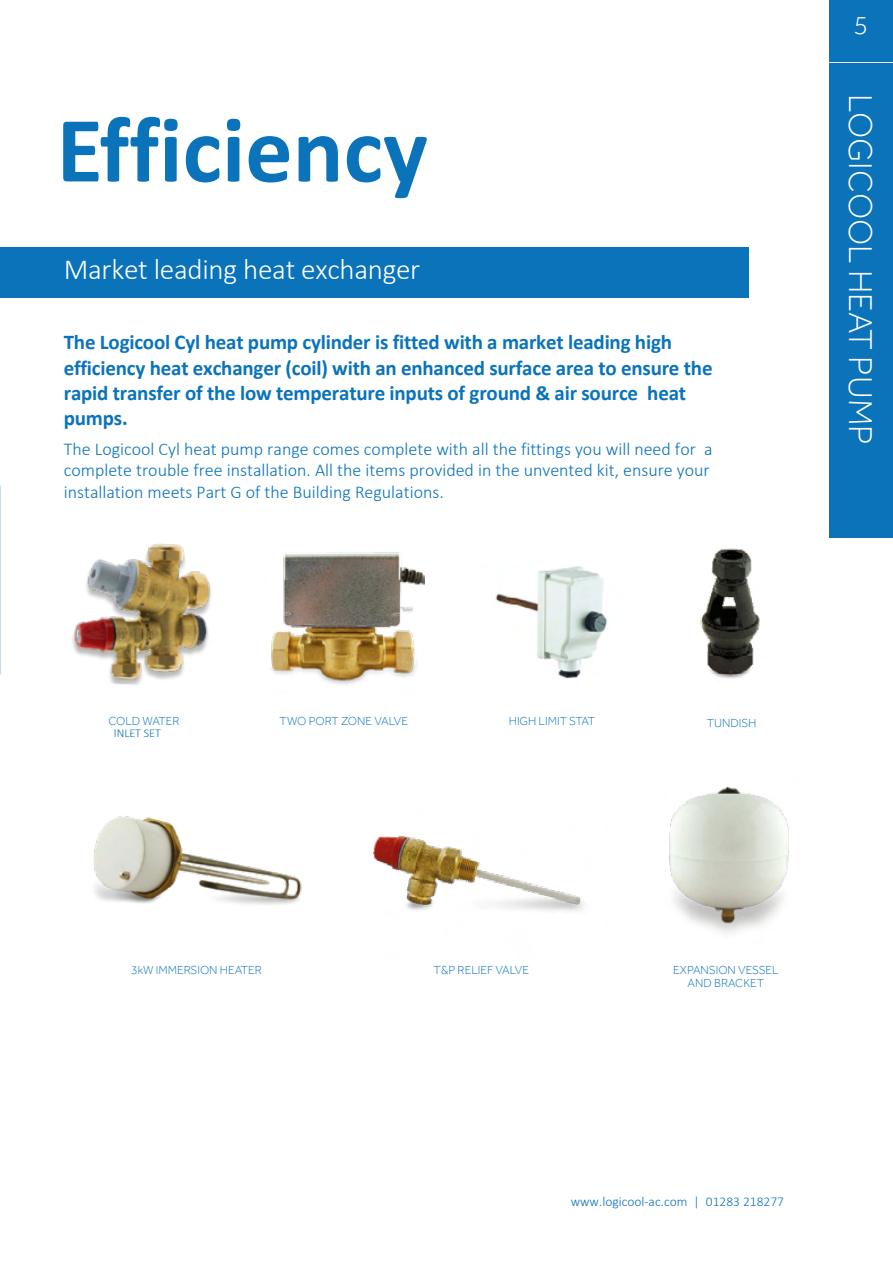
<style>
.page{position:relative;width:893px;height:1263px;background:#fff}
.page>*{position:absolute;margin:0;border:0;box-sizing:border-box;transform-origin:0 0}
.t1{font:700 94.5px "Calibri";color:#0a73ba}
.t2{font:300 33.9px "Effra";color:#fff}
.t3{font:300 29.25px "Calibri";letter-spacing:-.01em;color:#fff}
.t4{font:300 27px "Effra";color:#fff}
.t5{font:700 21px/25.2px "Calibri";letter-spacing:-.01em;color:#0a73ba}
.t6{font:300 18px/21.6px "Calibri";color:#0a73ba}
.t7{font:300 13.5px "Calibri";color:#0a73ba}
.Table_body{font:300 12px/12.6px "Effra";color:#0a73ba}
.s1{font-family:"Calibri"}
</style>
<div class="page">
<div style="left:829px;top:0;width:64px;height:63px;background:#0a73ba"></div>
<hr style="left:0;top:322px;width:1px;height:941px;background:#dee4e9">
<hr style="left:829px;top:62px;width:64px;height:2px;background:#fff">
<div style="left:829px;top:64px;width:64px;height:474px;background:#0a73ba"></div>
<img style="left:271px;top:552px;width:153px;height:133px">
<img style="left:495px;top:566px;width:113px;height:113px">
<img style="left:72px;top:543px;width:139px;height:142px">
<img style="left:700px;top:548px;width:60px;height:131px">
<img style="left:93px;top:816px;width:209px;height:89px">
<img style="left:373px;top:835px;width:211px;height:76px">
<img style="left:669px;top:786px;width:120px;height:147px">
<div style="left:0;top:247px;width:749px;height:51px;background:#0a73ba"></div>
<p class="t1" style="left:57px;top:83px;width:373px">Efficiency</p>
<p class="t3" style="left:64px;top:251px;width:358px">Market leading heat exchanger</p>
<p class="t5" style="left:64px;top:329px;width:650px">The Logicool Cyl heat pump cylinder is fitted with a market leading high efficiency heat exchanger (coil) with an enhanced surface area to ensure the rapid transfer of the low temperature inputs of ground &amp; air source heat pumps.</p>
<p class="t6" style="left:64px;top:438px;width:650px">The Logicool Cyl heat pump range comes complete with all the fittings you will need for a complete trouble free installation. All the items provided in the unvented kit, ensure your installation meets Part G of the Building Regulations.</p>
<p class="Table_body" style="left:280px;top:714px;width:130px">TWO PORT ZONE VALVE</p>
<p class="Table_body" style="left:509px;top:714px;width:88px">HIGH LIMIT STAT</p>
<p class="Table_body" style="left:114px;top:714px;width:67px;text-indent:-5px">COLD WATER<br><span class="s1">INLET SET</span></p>
<p class="Table_body" style="left:707px;top:717px;width:51px">TUNDISH</p>
<h3 class="t4" style="left:853px;top:8px;width:16px">5</h3>
<p class="t2" style="left:881px;top:94px;width:353px;rotate:90deg">LOGICOOL HEAT PUMP</p>
<p class="Table_body" style="left:131px;top:963px;width:132px">3kW IMMERSION HEATER</p>
<p class="Table_body" style="left:434px;top:963px;width:97px">T&amp;P RELIEF VALVE</p>
<p class="Table_body" style="left:673px;top:963px;width:107px;line-height:13.2px;text-align:center">EXPANSION VESSEL<br>AND BRACKET</p>
<p class="t7" style="left:571px;top:1193px;width:215px">www.logicool-ac.com | 01283 218277</p>
</div>
